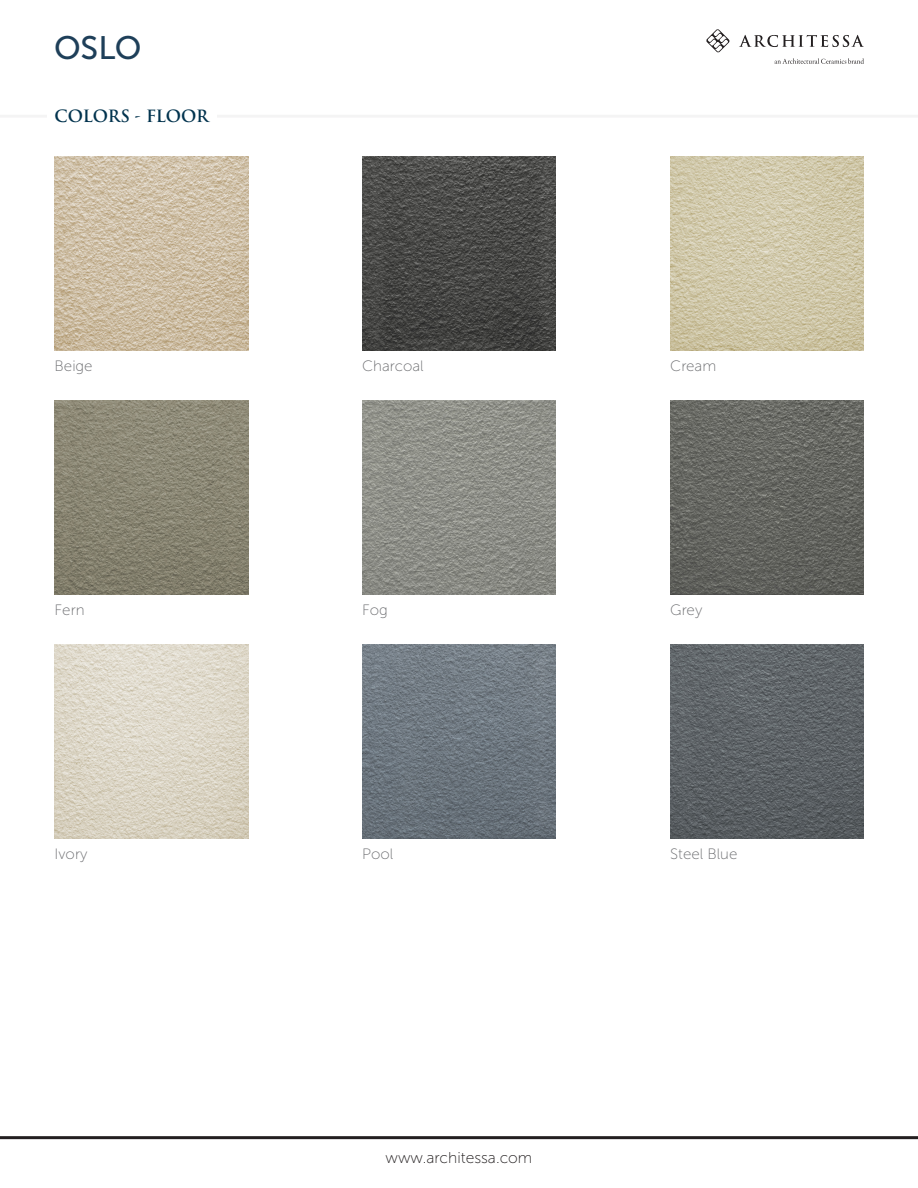
<style>
.page{position:relative;width:918px;height:1188px;background:#fff}
.page>*{position:absolute;margin:0;border:0;box-sizing:border-box;transform-origin:0 0}
.t1{font:32.4px "Museo Sans 500";color:#1e3f59}
.t2{font:600 16.5px "Trajan Pro 3";color:#02334e}
.t3{font:15.6px "Museo Sans 100";color:#231f20}
.t4{font:15px "Museo Sans 100";color:#6c6d70}
</style>
<div class="page">
<svg style="left:706px;top:29px;width:24px;height:24px"></svg>
<svg style="left:739px;top:35px;width:125px;height:12px"></svg>
<svg style="left:775px;top:58px;width:89px;height:6px"></svg>
<hr style="left:0;top:1136px;width:918px;height:3px;background:#231f20">
<hr style="left:0;top:115px;width:918px;height:3px;background:#231f20">
<div style="left:47px;top:96px;width:169px;height:41px;background:#fff"></div>
<img style="left:55px;top:157px;width:193px;height:194px">
<img style="left:55px;top:401px;width:193px;height:194px">
<img style="left:55px;top:645px;width:193px;height:194px">
<img style="left:671px;top:157px;width:193px;height:194px">
<img style="left:671px;top:401px;width:193px;height:194px">
<img style="left:671px;top:645px;width:193px;height:194px">
<img style="left:362px;top:157px;width:194px;height:194px">
<img style="left:362px;top:401px;width:194px;height:194px">
<img style="left:362px;top:645px;width:194px;height:194px">
<h1 class="t1" style="left:54px;top:30px;width:89px">OSLO</h1>
<p class="t2" style="left:54px;top:104px;width:156px">COLORS - FLOOR</p>
<p class="t4" style="left:55px;top:358px;width:40px">Beige</p>
<p class="t4" style="left:55px;top:602px;width:32px">Fern</p>
<p class="t4" style="left:55px;top:846px;width:34px">Ivory</p>
<p class="t4" style="left:362px;top:358px;width:63px">Charcoal</p>
<p class="t4" style="left:670px;top:358px;width:48px">Cream</p>
<p class="t4" style="left:362px;top:602px;width:27px">Fog</p>
<p class="t4" style="left:670px;top:602px;width:34px">Grey</p>
<p class="t4" style="left:362px;top:846px;width:33px">Pool</p>
<p class="t4" style="left:670px;top:846px;width:69px">Steel Blue</p>
<p class="t3" style="left:386px;top:1149px;width:148px">www.architessa.com</p>
</div>
